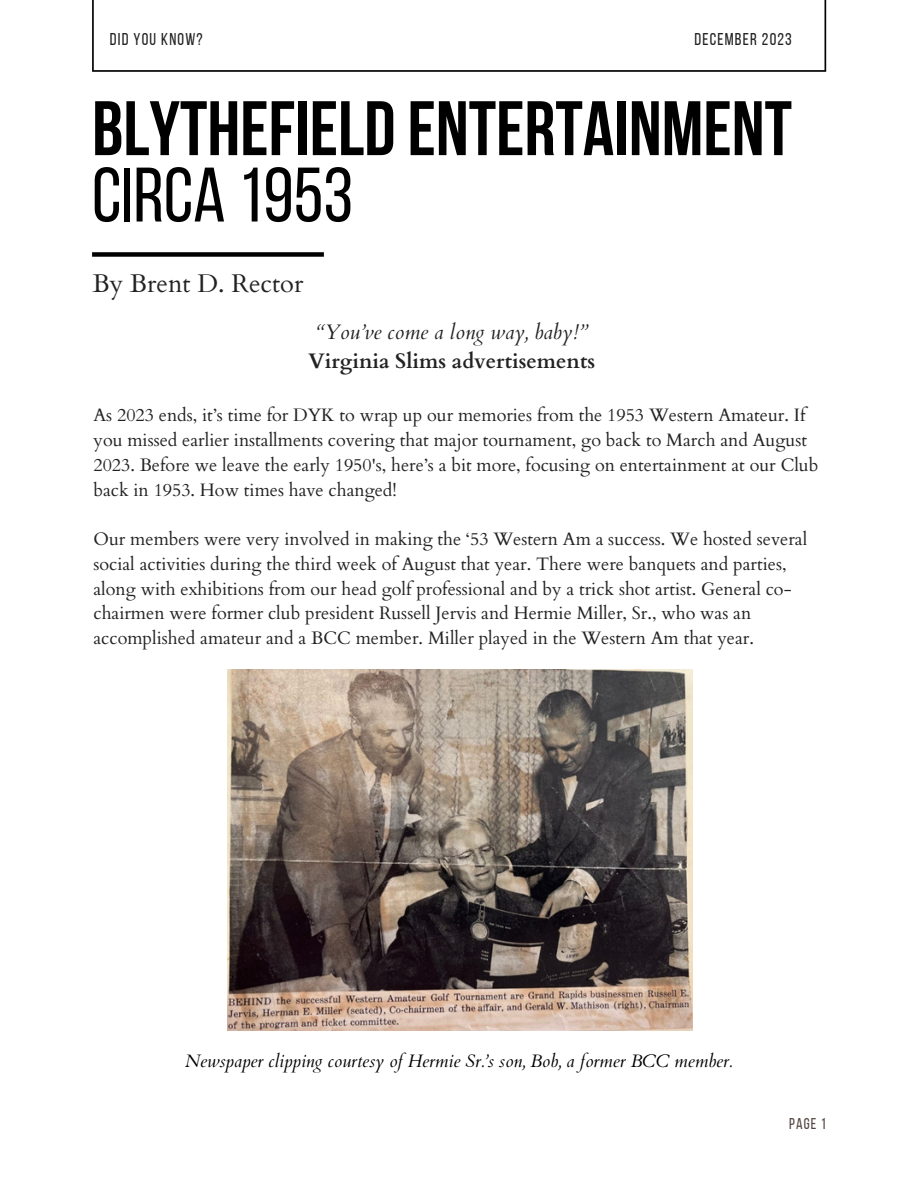
<style>
.page{position:relative;width:918px;height:1188px;background:#fff}
.page>*{position:absolute;margin:0;border:0;box-sizing:border-box;transform-origin:0 0}
.t1{font:700 76.95px "Bebas Neue";color:#000}
.t2{font:76.95px "Bebas Neue";color:#000}
.t3{font:25.5px "Cardo";color:#222}
.t4{font:700 21px "Cardo";color:#222}
.t5{font:italic 21px "Cardo";color:#222}
.t6{font:18px/24.8px "Cardo";color:#222}
.t7{font:italic 18px "Cardo";color:#000}
.t8{font:17.1px "Bebas Neue";letter-spacing:.07em;color:#222}
.t9{font:15.6px "Bebas Neue";color:#544441}
</style>
<div class="page">
<div style="left:92px;top:252px;width:232px;height:5px;background:#000"></div>
<img style="left:227px;top:669px;width:466px;height:362px">
<p class="t8" style="left:110px;top:32px;width:94px">DID YOU KNOW?</p>
<p class="t8" style="left:695px;top:32px;width:99px">DECEMBER 2023</p>
<p class="t1" style="left:92px;top:97px;width:701px">BLYTHEFIELD ENTERTAINMENT</p>
<p class="t2" style="left:92px;top:164px;width:263px">CIRCA 1953</p>
<p class="t3" style="left:92px;top:267px;width:212px">By Brent D. Rector</p>
<p class="t5" style="left:317px;top:318px;width:272px">“You’ve come a long way, baby!”</p>
<p class="t4" style="left:308px;top:347px;width:288px">Virginia Slims advertisements</p>
<p class="t6" style="left:94px;top:403px;width:726px">As 2023 ends, it’s time for DYK to wrap up our memories from the 1953 Western Amateur. If you missed earlier installments covering that major tournament, go back to March and August 2023. Before we leave the early 1950's, here’s a bit more, focusing on entertainment at our Club back in 1953. How times have changed!</p>
<p class="t6" style="left:94px;top:527px;width:715px">Our members were very involved in making the ‘53 Western Am a success. We hosted several social activities during the third week of August that year. There were banquets and parties, along with exhibitions from our head golf professional and by a trick shot artist. General co&shy;chairmen were former club president Russell Jervis and Hermie Miller, Sr., who was an accomplished amateur and a BCC member. Miller played in the Western Am that year.</p>
<p class="t7" style="left:185px;top:1049px;width:549px">Newspaper clipping courtesy of Hermie Sr.’s son, Bob, a former BCC member.</p>
<p class="t9" style="left:789px;top:1117px;width:39px">PAGE 1</p>
</div>
